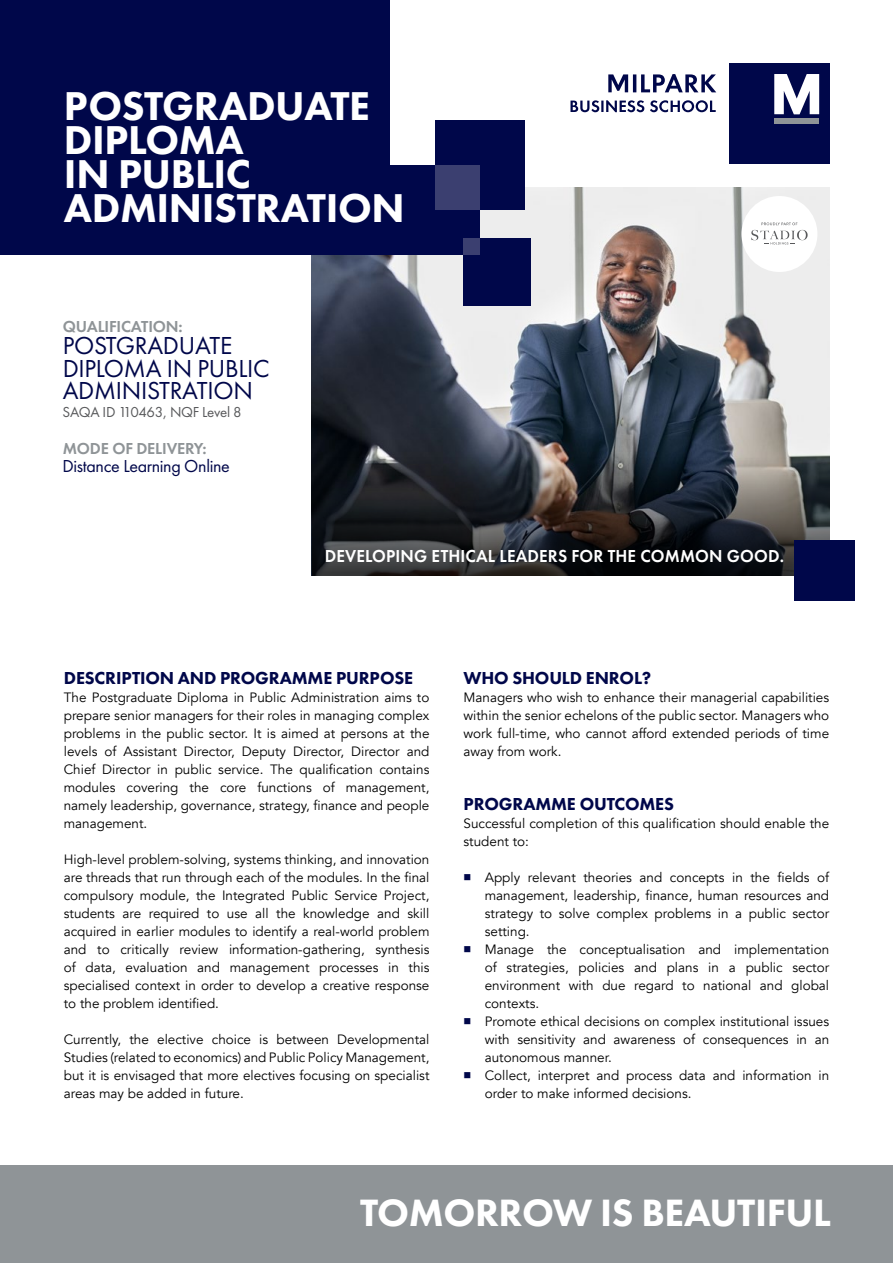
<style>
.page{position:relative;width:893px;height:1263px;background:#fff}
.page>*{position:absolute;margin:0;border:0;box-sizing:border-box;transform-origin:0 0}
.t1{font:800 41.7px/33.9px "Futura PT";letter-spacing:-.01em;color:#fff}
.t2{font:800 39.45px "Futura PT";letter-spacing:-.01em;color:#fff}
.t3{font:25.5px/22.5px "Futura PT";letter-spacing:-.01em;color:#00074a}
.t4{font:800 18px "Futura PT";letter-spacing:-.01em;color:#00074a}
.t5{font:600 18px "Futura PT";letter-spacing:.01em;color:#fff;scale:.96 1}
.t6{font:18px "Futura PT";letter-spacing:-.02em;color:#00074a}
.t7{font:600 16.5px "Futura PT";letter-spacing:-.01em;color:#8f9497}
.t8{font:15px "Futura PT";letter-spacing:-.02em;color:#58595b}
.t9{font:13.5px/18px "Avenir";color:#000;text-align:justify}
.s1{color:#00074a}
</style>
<div class="page">
<img style="left:312px;top:188px;width:517px;height:215px">
<svg style="left:312px;top:403px;width:517px;height:173px;background:#373b40"></svg>
<div style="left:0;top:1165px;width:893px;height:98px;background:#8f9497"></div>
<div style="left:741px;top:196px;width:76px;height:76px;background:#fff;border-radius:50%"></div>
<svg style="left:751px;top:222px;width:57px;height:22px"></svg>
<div style="left:0;top:0;width:390px;height:255px;background:#00074a"></div>
<div style="left:390px;top:165px;width:90px;height:90px;background:#00074a"></div>
<div style="left:435px;top:120px;width:89px;height:90px;background:#00074a"></div>
<div style="left:435px;top:165px;width:45px;height:45px;background:#3b3f70"></div>
<div style="left:463px;top:238px;width:67px;height:67px;background:#00074a"></div>
<div style="left:463px;top:238px;width:17px;height:17px;background:#3b3f70"></div>
<div style="left:794px;top:541px;width:60px;height:60px;background:#00074a"></div>
<svg style="left:570px;top:100px;width:146px;height:12px"></svg>
<svg style="left:608px;top:74px;width:108px;height:18px"></svg>
<div style="left:729px;top:64px;width:100px;height:100px;background:#00074a"></div>
<svg style="left:774px;top:74px;width:45px;height:40px"></svg>
<div style="left:774px;top:118px;width:45px;height:6px;background:#8f9497"></div>
<h1 class="t1" style="left:64px;top:88px;width:342px">POSTGRADUATE<br>DIPLOMA<br>IN PUBLIC<br>ADMINISTRATION</h1>
<p class="t7" style="left:63px;top:316px;width:122px">QUALIFICATION:</p>
<h3 class="t3" style="left:63px;top:335px;width:208px">POSTGRADUATE<br>DIPLOMA IN PUBLIC<br>ADMINISTRATION</h3>
<p class="t8" style="left:63px;top:404px;width:181px">SAQA ID 110463, NQF Level 8</p>
<p class="t7" style="left:63px;top:438px;width:146px">MODE OF DELIVERY:</p>
<h3 class="t6" style="left:63px;top:455px;width:169px">Distance Learning Online</h3>
<h3 class="t5" style="left:325px;top:545px;width:480px">DEVELOPING ETHICAL LEADERS FOR THE COMMON GOOD.</h3>
<h3 class="t4" style="left:64px;top:667px;width:351px">DESCRIPTION AND PROGRAMME PURPOSE</h3>
<p class="t9" style="left:64px;top:689px;width:367px">The Postgraduate Diploma in Public Administration aims to prepare senior managers for their roles in managing complex problems in the public sector. It is aimed at persons at the levels of Assistant Director, Deputy Director, Director and Chief Director in public service. The qualification contains modules covering the core functions of management, namely leadership, governance, strategy, finance and people management.</p>
<p class="t9" style="left:64px;top:851px;width:367px">High-level problem-solving, systems thinking, and innovation are threads that run through each of the modules. In the final compulsory module, the Integrated Public Service Project, students are required to use all the knowledge and skill acquired in earlier modules to identify a real-world problem and to critically review information-gathering, synthesis of data, evaluation and management processes in this specialised context in order to develop a creative response to the problem identified.</p>
<p class="t9" style="left:64px;top:1031px;width:367px">Currently, the elective choice is between Developmental Studies (related to economics) and Public Policy Management, but it is envisaged that more electives focusing on specialist areas may be added in future.</p>
<h3 class="t4" style="left:464px;top:667px;width:189px">WHO SHOULD ENROL?</h3>
<p class="t9" style="left:463px;top:689px;width:367px">Managers who wish to enhance their managerial capabilities within the senior echelons of the public sector. Managers who work full-time, who cannot afford extended periods of time away from work.</p>
<h3 class="t4" style="left:464px;top:793px;width:212px">PROGRAMME OUTCOMES</h3>
<p class="t9" style="left:463px;top:815px;width:367px">Successful completion of this qualification should enable the student to:</p>
<p class="t9" style="left:485px;top:869px;width:346px;text-indent:-21px"><span class="s1">■</span> Apply relevant theories and concepts in the fields of management, leadership, finance, human resources and strategy to solve complex problems in a public sector setting.</p>
<p class="t9" style="left:485px;top:941px;width:346px;text-indent:-21px"><span class="s1">■</span> Manage the conceptualisation and implementation of strategies, policies and plans in a public sector environment with due regard to national and global contexts.</p>
<p class="t9" style="left:485px;top:1013px;width:346px;text-indent:-21px"><span class="s1">■</span> Promote ethical decisions on complex institutional issues with sensitivity and awareness of consequences in an autonomous manner.</p>
<p class="t9" style="left:485px;top:1067px;width:346px;text-indent:-21px"><span class="s1">■</span> Collect, interpret and process data and information in order to make informed decisions.</p>
<h2 class="t2" style="left:360px;top:1188px;width:472px">TOMORROW IS BEAUTIFUL</h2>
</div>
